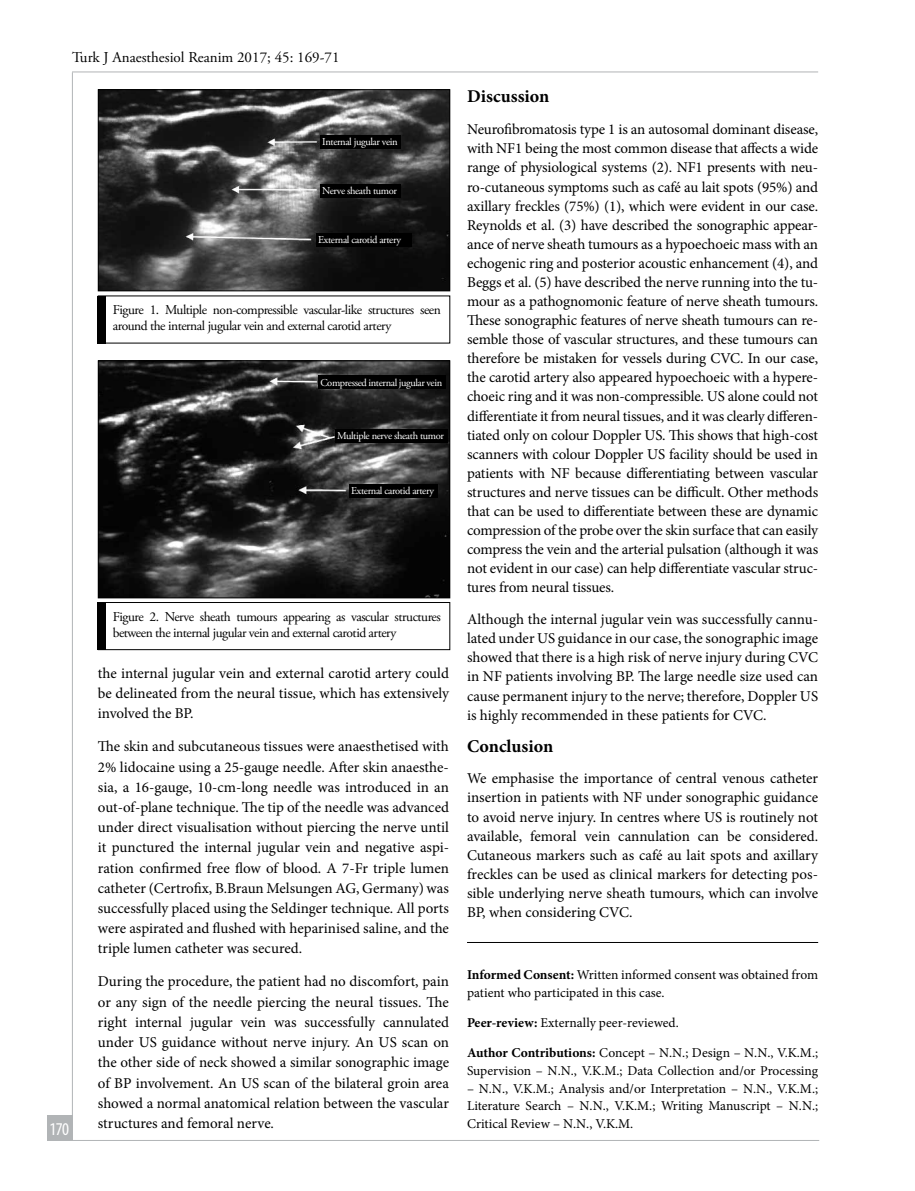
<style>
.page{position:relative;width:915px;height:1191px;background:#fff}
.page>*{position:absolute;margin:0;border:0;box-sizing:border-box;transform-origin:0 0}
.t1{font:700 18px "Minion Pro";color:#000}
.t2{font:condensed 18px "Myriad Pro";color:#fff}
.t3{font:15px/19px "Minion Pro";letter-spacing:-.005em;color:#000;text-align:justify}
.t4{font:15px "Adobe Garamond Pro";color:#000}
.t5{font:13.5px/17.5px "Minion Pro";color:#000}
.t6{font:13.5px/16.2px "Adobe Garamond Pro";letter-spacing:-.035em;color:#000}
.t7{font:10.5px "Adobe Garamond Pro";letter-spacing:-.035em;color:#fff}
.s1{font-weight:700}
</style>
<div class="page">
<hr style="left:467px;top:942px;width:350px;height:1px;background:#000">
<img style="left:100px;top:91px;width:348px;height:198px">
<div style="left:98px;top:89px;width:352px;height:202px;border:1px solid #000"></div>
<div style="left:98px;top:296px;width:8px;height:47px;background:#000"></div>
<div style="left:320px;top:135px;width:80px;height:13px;background:#000"></div>
<div style="left:320px;top:184px;width:80px;height:14px;background:#000"></div>
<div style="left:316px;top:233px;width:95px;height:14px;background:#000"></div>
<img style="left:100px;top:362px;width:348px;height:234px">
<div style="left:98px;top:360px;width:352px;height:238px;border:1px solid #000"></div>
<div style="left:98px;top:602px;width:352px;height:48px;border:1px solid #000"></div>
<div style="left:98px;top:602px;width:8px;height:48px;background:#000"></div>
<div style="left:318px;top:375px;width:127px;height:14px;background:#000"></div>
<div style="left:335px;top:429px;width:112px;height:14px;background:#000"></div>
<div style="left:349px;top:484px;width:88px;height:13px;background:#000"></div>
<hr style="left:73px;top:1140px;width:746px;height:1px;background:#b1b4b6">
<hr style="left:72px;top:72px;width:1px;height:1050px;background:#b1b4b6">
<div style="left:47px;top:1114px;width:26px;height:26px;background:#b1b4b6"></div>
<hr style="left:72px;top:72px;width:745px;height:1px;background:#b1b4b6">
<p class="t4" style="left:72px;top:48px;width:269px">Turk J Anaesthesiol Reanim 2017; 45: 169-71</p>
<p class="t7" style="left:322px;top:135px;width:77px">Internal jugular vein</p>
<p class="t7" style="left:322px;top:185px;width:76px">Nerve sheath tumor</p>
<p class="t7" style="left:318px;top:234px;width:84px">External carotid artery</p>
<p class="t6" style="left:113px;top:302px;width:329px">Figure 1. Multiple non-compressible vascular-like structures seen around the internal jugular vein and external carotid artery</p>
<p class="t7" style="left:320px;top:376px;width:123px">Compressed internal jugular vein</p>
<p class="t7" style="left:337px;top:430px;width:108px">Multiple nerve sheath tumor</p>
<p class="t7" style="left:351px;top:484px;width:84px">External carotid artery</p>
<p class="t2" style="left:49px;top:1117px;width:21px">170</p>
<p class="t6" style="left:113px;top:609px;width:329px">Figure 2. Nerve sheath tumours appearing as vascular structures between the internal jugular vein and external carotid artery</p>
<p class="t3" style="left:98px;top:663px;width:352px;line-height:20.2px">the internal jugular vein and external carotid artery could be delineated from the neural tissue, which has extensively involved the BP.</p>
<p class="t3" style="left:98px;top:736px;width:352px;line-height:20.2px">The skin and subcutaneous tissues were anaesthetised with 2% lidocaine using a 25-gauge needle. After skin anaesthe&shy;sia, a 16-gauge, 10-cm-long needle was introduced in an out-of-plane technique. The tip of the needle was advanced under direct visualisation without piercing the nerve until it punctured the internal jugular vein and negative aspi&shy;ration confirmed free flow of blood. A 7-Fr triple lumen catheter (Certrofix, B.Braun Melsungen AG, Germany) was successfully placed using the Seldinger technique. All ports were aspirated and flushed with heparinised saline, and the triple lumen catheter was secured.</p>
<p class="t3" style="left:98px;top:971px;width:352px;line-height:20.2px">During the procedure, the patient had no discomfort, pain or any sign of the needle piercing the neural tissues. The right internal jugular vein was successfully cannulated under US guidance without nerve injury. An US scan on the other side of neck showed a similar sonographic image of BP involvement. An US scan of the bilateral groin area showed a normal anatomical relation between the vascular structures and femoral nerve.</p>
<p class="t1" style="left:467px;top:84px;width:84px">Discussion</p>
<p class="t3" style="left:467px;top:120px;width:352px">Neurofibromatosis type 1 is an autosomal dominant disease, with NF1 being the most common disease that affects a wide range of physiological systems (2). NF1 presents with neu&shy;ro-cutaneous symptoms such as café au lait spots (95%) and axillary freckles (75%) (1), which were evident in our case.<br>Reynolds et al. (3) have described the sonographic appear&shy;ance of nerve sheath tumours as a hypoechoeic mass with an echogenic ring and posterior acoustic enhancement (4), and Beggs et al. (5) have described the nerve running into the tu&shy;mour as a pathognomonic feature of nerve sheath tumours.<br>These sonographic features of nerve sheath tumours can re&shy;semble those of vascular structures, and these tumours can therefore be mistaken for vessels during CVC. In our case, the carotid artery also appeared hypoechoeic with a hypere&shy;choeic ring and it was non-compressible. US alone could not differentiate it from neural tissues, and it was clearly differen&shy;tiated only on colour Doppler US. This shows that high-cost scanners with colour Doppler US facility should be used in patients with NF because differentiating between vascular structures and nerve tissues can be difficult. Other methods that can be used to differentiate between these are dynamic compression of the probe over the skin surface that can easily compress the vein and the arterial pulsation (although it was not evident in our case) can help differentiate vascular struc&shy;tures from neural tissues.</p>
<p class="t3" style="left:467px;top:610px;width:352px">Although the internal jugular vein was successfully cannu&shy;lated under US guidance in our case, the sonographic image showed that there is a high risk of nerve injury during CVC in NF patients involving BP. The large needle size used can cause permanent injury to the nerve; therefore, Doppler US is highly recommended in these patients for CVC.</p>
<p class="t1" style="left:467px;top:733px;width:88px">Conclusion</p>
<p class="t3" style="left:467px;top:769px;width:352px">We emphasise the importance of central venous catheter insertion in patients with NF under sonographic guidance to avoid nerve injury. In centres where US is routinely not available, femoral vein cannulation can be considered.<br>Cutaneous markers such as café au lait spots and axillary freckles can be used as clinical markers for detecting pos&shy;sible underlying nerve sheath tumours, which can involve BP, when considering CVC.</p>
<p class="t5" style="left:467px;top:966px;width:352px"><span class="s1">Informed Consent:</span> Written informed consent was obtained from patient who participated in this case.</p>
<p class="t5" style="left:467px;top:1014px;width:213px"><span class="s1">Peer-review:</span> Externally peer-reviewed.</p>
<p class="t5" style="left:467px;top:1044px;width:352px"><span class="s1">Author Contributions:</span> Concept – N.N.; Design – N.N., V.K.M.;<br>Supervision – N.N., V.K.M.; Data Collection and/or Processing</p>
<p class="t5" style="left:467px;top:1079px;width:352px;text-align:justify">– N.N., V.K.M.; Analysis and/or Interpretation – N.N., V.K.M.; Literature Search – N.N., V.K.M.; Writing Manuscript – N.N.; Critical Review – N.N., V.K.M.</p>
</div>
